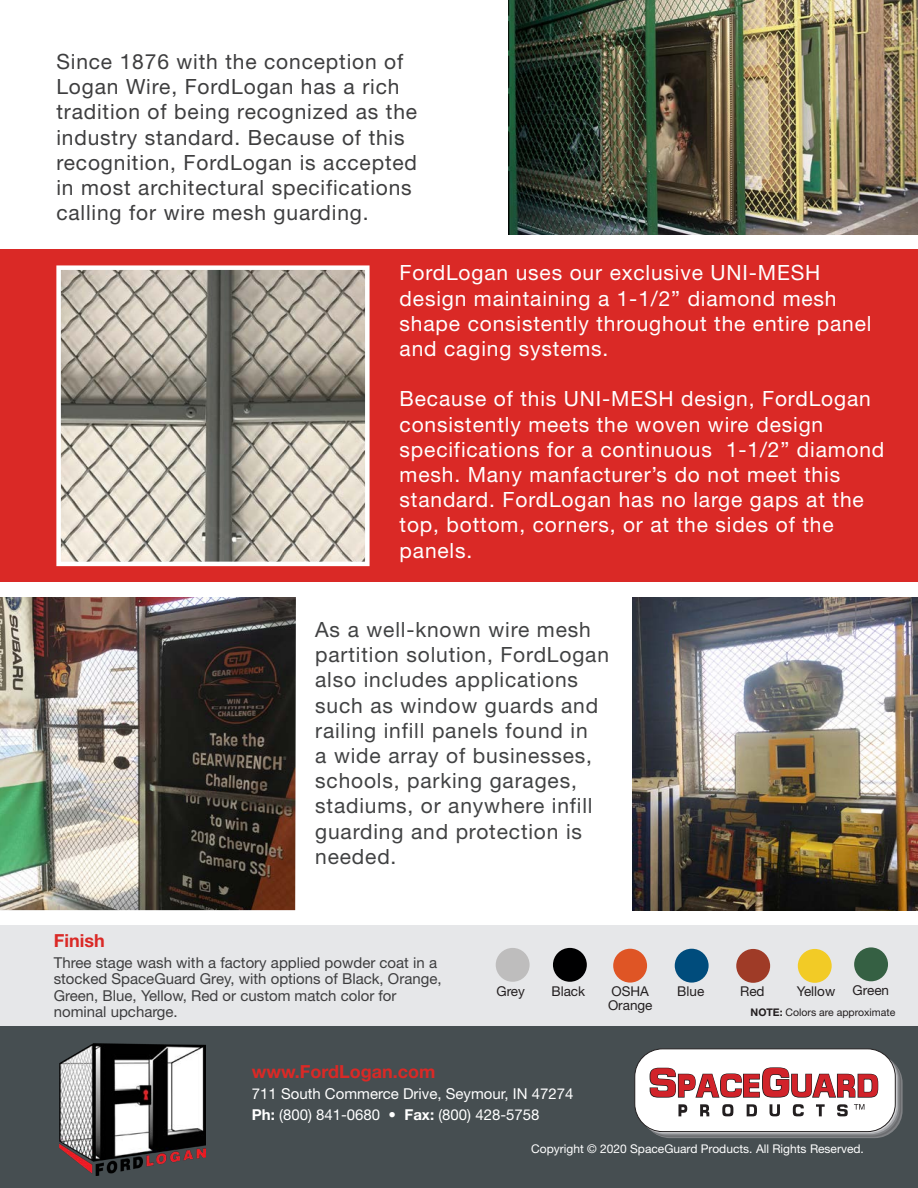
<style>
.page{position:relative;width:918px;height:1188px;background:#fff}
.page>*{position:absolute;margin:0;border:0;box-sizing:border-box;transform-origin:0 0}
.t1{font:21px/25.2px "Helvetica Neue LT Std";letter-spacing:.04em;color:#fff}
.t2{font:21px/25.2px "Helvetica Neue LT Std";letter-spacing:.04em;color:#414243}
.t3{font:21px/25.2px "Helvetica Neue LT Std";letter-spacing:.04em;color:#3e3e3f}
.t4{font:700 18px "Helvetica Neue LT Std";color:#da2926}
.t5{font:15px/16.5px "Helvetica Neue LT Std";color:#3e3e3f}
.t6{font:15px/21px "Helvetica Neue LT Std";color:#fff}
.t7{font:13.5px "Helvetica Neue LT Std";color:#231f20}
.t8{font:12px "Helvetica Neue LT Std";color:#fff}
.t9{font:10.5px "Helvetica Neue LT Std";color:#231f20}
.s1{font-weight:700}
</style>
<div class="page">
<div style="left:0;top:249px;width:918px;height:333px;background:#da2926"></div>
<div style="left:0;top:926px;width:918px;height:100px;background:#e6e7e9"></div>
<div style="left:613px;top:949px;width:34px;height:34px;background:#df5525;border-radius:50%"></div>
<div style="left:675px;top:949px;width:34px;height:34px;background:#004c7c;border-radius:50%"></div>
<div style="left:854px;top:947px;width:34px;height:34px;background:#356043;border-radius:50%"></div>
<div style="left:496px;top:948px;width:34px;height:34px;background:#bebdbd;border-radius:50%"></div>
<div style="left:798px;top:949px;width:34px;height:34px;background:#f2cb26;border-radius:50%"></div>
<div style="left:553px;top:948px;width:34px;height:34px;background:#000001;border-radius:50%"></div>
<div style="left:736px;top:949px;width:34px;height:34px;background:#9f3b27;border-radius:50%"></div>
<div style="left:0;top:1026px;width:918px;height:162px;background:#464e51"></div>
<svg style="left:639px;top:1053px;width:261px;height:83px"></svg>
<div style="left:635px;top:1049px;width:260px;height:83px;background:#fff;border-radius:28px"></div>
<div style="left:634px;top:1048px;width:262px;height:84px;border:1px solid #231f20;border-radius:28px"></div>
<svg style="left:649px;top:1067px;width:230px;height:31px"></svg>
<svg style="left:678px;top:1104px;width:9px;height:12px"></svg>
<svg style="left:700px;top:1104px;width:9px;height:12px"></svg>
<svg style="left:722px;top:1104px;width:11px;height:12px"></svg>
<svg style="left:747px;top:1104px;width:10px;height:12px"></svg>
<svg style="left:770px;top:1104px;width:10px;height:12px"></svg>
<svg style="left:793px;top:1104px;width:11px;height:12px"></svg>
<svg style="left:816px;top:1104px;width:9px;height:12px"></svg>
<svg style="left:837px;top:1104px;width:11px;height:12px"></svg>
<svg style="left:854px;top:1104px;width:10px;height:6px"></svg>
<img style="left:60px;top:1044px;width:146px;height:131px">
<img style="left:61px;top:270px;width:304px;height:291px">
<div style="left:56px;top:265px;width:314px;height:301px;border:4px solid #fff"></div>
<img style="left:509px;top:0;width:409px;height:234px">
<img style="left:0;top:597px;width:296px;height:313px">
<img style="left:632px;top:597px;width:286px;height:313px">
<p class="t3" style="left:56px;top:48px;width:362px">Since 1876 with the conception of Logan Wire, FordLogan has a rich tradition of being recognized as the industry standard. Because of this recognition, FordLogan is accepted in most architectural specifications calling for wire mesh guarding.</p>
<p class="t1" style="left:400px;top:260px;width:473px">FordLogan uses our exclusive UNI-MESH design maintaining a 1-1/2” diamond mesh shape consistently throughout the entire panel and caging systems.</p>
<p class="t1" style="left:400px;top:386px;width:486px">Because of this UNI-MESH design, FordLogan consistently meets the woven wire design specifications for a continuous 1-1/2” diamond mesh. Many manfacturer’s do not meet this standard. FordLogan has no large gaps at the top, bottom, corners, or at the sides of the panels.</p>
<p class="t2" style="left:315px;top:617px;width:295px">As a well-known wire mesh partition solution, FordLogan also includes applications such as window guards and railing infill panels found in<br>a wide array of businesses, schools, parking garages, stadiums, or anywhere infill guarding and protection is needed.</p>
<p class="t4" style="left:54px;top:929px;width:52px">Finish</p>
<p class="t5" style="left:54px;top:954px;width:389px">Three stage wash with a factory applied powder coat in a stocked SpaceGuard Grey, with options of Black, Orange, Green, Blue, Yellow, Red or custom match color for nominal upcharge.</p>
<p class="t7" style="left:612px;top:983px;width:39px">OSHA</p>
<p class="t7" style="left:740px;top:983px;width:26px">Red</p>
<p class="t7" style="left:797px;top:983px;width:40px">Yellow</p>
<p class="t7" style="left:853px;top:981px;width:38px">Green</p>
<p class="t7" style="left:608px;top:997px;width:46px">Orange</p>
<p class="t7" style="left:496px;top:983px;width:30px">Grey</p>
<p class="t7" style="left:551px;top:983px;width:35px">Black</p>
<p class="t7" style="left:677px;top:983px;width:28px">Blue</p>
<p class="t9" style="left:751px;top:1005px;width:146px"><span class="s1">NOTE:</span> Colors are approximate</p>
<p class="t4" style="left:252px;top:1060px;width:185px">www.FordLogan.com</p>
<p class="t6" style="left:252px;top:1082px;width:323px">711 South Commerce Drive, Seymour, IN 47274<br><span class="s1">Ph:</span> (800) 841-0680 • <span class="s1">Fax:</span> (800) 428-5758</p>
<p class="t8" style="left:531px;top:1141px;width:334px">Copyright © 2020 SpaceGuard Products. All Rights Reserved.</p>
</div>
